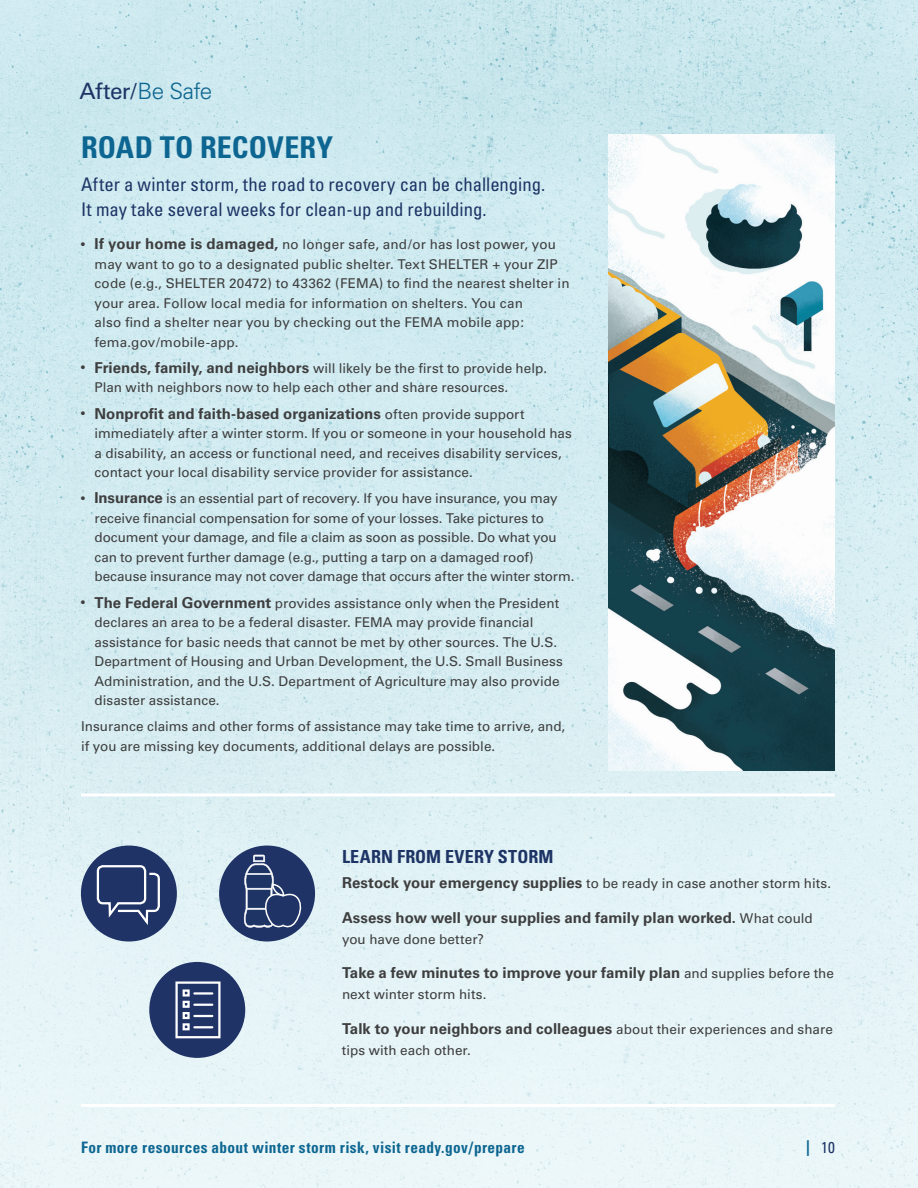
<style>
.page{position:relative;width:918px;height:1188px;background:#fff}
.page>*{position:absolute;margin:0;border:0;box-sizing:border-box;transform-origin:0 0}
.t1{font:700 condensed 30px "Univers";letter-spacing:.005em;color:#0d6691}
.t2{font:22.5px "Univers";letter-spacing:-.025em;color:#1d3465}
.t3{font:condensed 18.75px/25.5px "Univers";letter-spacing:-.005em;color:#1d3465}
.t4{font:700 condensed 18px "Univers";letter-spacing:.01em;color:#1d3465}
.t5{font:700 condensed 15.75px "Univers";letter-spacing:.03em;color:#0d6691}
.t6{font:condensed 15.75px "Univers";color:#1d3465}
.t7{font:700 15px "Univers";color:#3e3e3f}
.t8{font:13.5px/19.5px "Univers";color:#3e3e3f}
.s1{font-weight:300;color:#0d6691}
.s2{font-size:10.5px}
.s3{font-weight:700;font-size:15px}
.s4{font-weight:400;font-size:10.5px}
.s5{font-weight:400;font-size:13.5px}
.s6{font-weight:700;color:#0d6691}
</style>
<div class="page">
<img style="left:0;top:0;width:918px;height:1188px">
<hr style="left:81px;top:793px;width:754px;height:3px;background:#fff">
<hr style="left:81px;top:1104px;width:754px;height:3px;background:#fff">
<img style="left:608px;top:135px;width:227px;height:635px">
<div style="left:81px;top:846px;width:96px;height:96px;background:#1f3366;border-radius:50%"></div>
<div style="left:149px;top:962px;width:96px;height:96px;background:#1f3366;border-radius:50%"></div>
<div style="left:219px;top:846px;width:96px;height:96px;background:#1f3366;border-radius:50%"></div>
<svg style="left:243px;top:855px;width:63px;height:74px"></svg>
<svg style="left:175px;top:981px;width:46px;height:58px"></svg>
<svg style="left:96px;top:865px;width:64px;height:64px"></svg>
<h1 class="t2" style="left:79px;top:78px;width:134px">After/<span class="s1">Be Safe</span></h1>
<h2 class="t1" style="left:81px;top:129px;width:254px">ROAD TO RECOVERY</h2>
<p class="t3" style="left:81px;top:171px;width:466px">After a winter storm, the road to recovery can be challenging.<br>It may take several weeks for clean-up and rebuilding.</p>
<p class="t8" style="left:95px;top:235px;width:477px;text-indent:-14px"><span class="s2">•</span> <span class="s3">If your home is damaged,</span> no longer safe, and/or has lost power, you may want to go to a designated public shelter. Text SHELTER + your ZIP code (e.g., SHELTER 20472) to 43362 (FEMA) to find the nearest shelter in your area. Follow local media for information on shelters. You can<br>also find a shelter near you by checking out the FEMA mobile app: fema.gov/mobile-app.</p>
<p class="t8" style="left:94px;top:358px;width:454px;text-indent:-13px"><span class="s2">•</span> <span class="s3">Friends, family, and neighbors</span> will likely be the first to provide help.<br>Plan with neighbors now to help each other and share resources.</p>
<p class="t7" style="left:81px;top:405px;width:445px"><span class="s4">•</span> Nonprofit and faith-based organizations <span class="s5">often provide support</span></p>
<p class="t8" style="left:94px;top:424px;width:479px">immediately after a winter storm. If you or someone in your household has a disability, an access or functional need, and receives disability services, contact your local disability service provider for assistance.</p>
<p class="t8" style="left:94px;top:489px;width:482px;text-indent:-13px"><span class="s2">•</span> <span class="s3">Insurance</span> is an essential part of recovery. If you have insurance, you may receive financial compensation for some of your losses. Take pictures to document your damage, and file a claim as soon as possible. Do what you can to prevent further damage (e.g., putting a tarp on a damaged roof) because insurance may not cover damage that occurs after the winter storm.</p>
<p class="t8" style="left:95px;top:593px;width:470px;text-indent:-14px"><span class="s2">•</span> <span class="s3">The Federal Government</span> provides assistance only when the President declares an area to be a federal disaster. FEMA may provide financial assistance for basic needs that cannot be met by other sources. The U.S.<br>Department of Housing and Urban Development, the U.S. Small Business Administration, and the U.S. Department of Agriculture may also provide disaster assistance.</p>
<p class="t8" style="left:81px;top:717px;width:486px">Insurance claims and other forms of assistance may take time to arrive, and, if you are missing key documents, additional delays are possible.</p>
<h3 class="t4" style="left:342px;top:846px;width:213px">LEARN FROM EVERY STORM</h3>
<p class="t8" style="left:342px;top:874px;width:491px"><span class="s3">Restock your emergency supplies</span> to be ready in case another storm hits.</p>
<p class="t7" style="left:342px;top:909px;width:472px">Assess how well your supplies and family plan worked. <span class="s5">What could</span></p>
<p class="t8" style="left:342px;top:929px;width:143px">you have done better?</p>
<p class="t7" style="left:342px;top:964px;width:493px">Take a few minutes to improve your family plan <span class="s5">and supplies before the</span></p>
<p class="t8" style="left:342px;top:985px;width:146px">next winter storm hits.</p>
<p class="t7" style="left:342px;top:1020px;width:492px">Talk to your neighbors and colleagues <span class="s5">about their experiences and share</span></p>
<p class="t8" style="left:342px;top:1040px;width:130px">tips with each other.</p>
<p class="t5" style="left:81px;top:1138px;width:445px">For more resources about winter storm risk, visit ready.gov/prepare</p>
<p class="t6" style="left:806px;top:1137px;width:30px"><span class="s6">|</span> 10</p>
</div>
